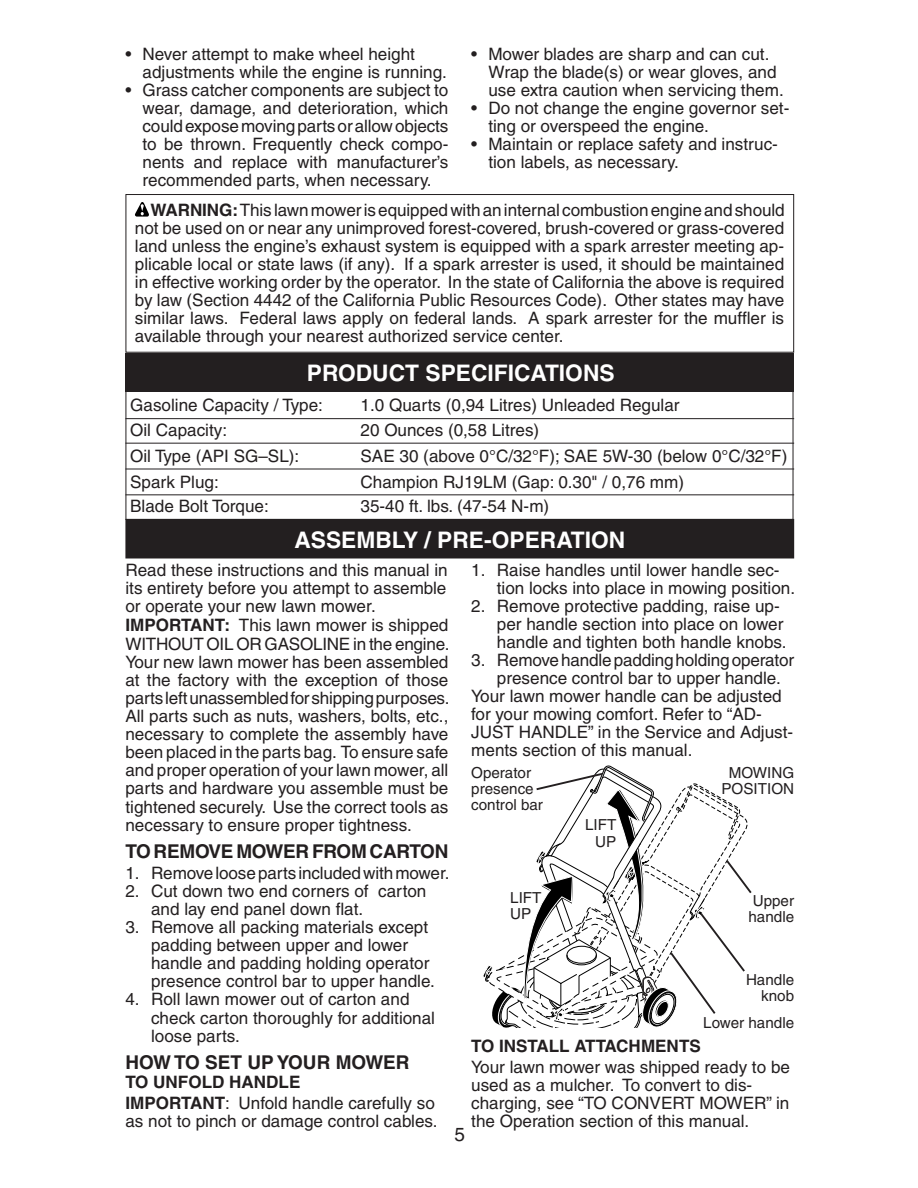
<style>
.page{position:relative;width:918px;height:1188px;background:#fff}
.page>*{position:absolute;margin:0;border:0;box-sizing:border-box;transform-origin:0 0}
.t1{font:700 22.8px "Helvetica";color:#fff}
.t2{font:700 19.05px "Helvetica";letter-spacing:-.015em;color:#231f20}
.t3{font:19.05px "Helvetica";color:#231f20}
.t4{font:17.1px/18px "Helvetica";color:#231f20}
.t5{font:700 17.1px "Helvetica";color:#231f20}
.t6{font:15.15px/16.2px "Helvetica";color:#231f20}
.s1{font-weight:700}
</style>
<div class="page">
<div style="left:126px;top:519px;width:668px;height:39px;background:#231f20"></div>
<div style="left:125px;top:390px;width:668px;height:130px;border:1px solid #231f20"></div>
<hr style="left:125px;top:418px;width:669px;height:1px;background:#231f20">
<hr style="left:125px;top:443px;width:669px;height:1px;background:#231f20">
<hr style="left:125px;top:469px;width:669px;height:1px;background:#231f20">
<hr style="left:125px;top:494px;width:669px;height:1px;background:#231f20">
<div style="left:125px;top:353px;width:669px;height:38px;background:#231f20"></div>
<div style="left:125px;top:194px;width:669px;height:159px;border:1px solid #231f20"></div>
<svg style="left:135px;top:202px;width:14px;height:15px"></svg>
<svg style="left:483px;top:766px;width:269px;height:261px"></svg>
<p class="t4" style="left:143px;top:47px;width:306px;text-indent:-17px">• Never attempt to make wheel height adjustments while the engine is running.</p>
<p class="t4" style="left:143px;top:83px;width:307px;text-align:justify;text-indent:-17px">• Grass catcher components are sub ject to wear, dam age, and de te ri o ra tion, which could expose moving parts or allow objects to be thrown. Frequently check com po - nents and replace with man u fac tur er’s recommended parts, when necessary.</p>
<p class="t4" style="left:488px;top:47px;width:297px;text-indent:-17px">• Mower blades are sharp and can cut.<br>Wrap the blade(s) or wear gloves, and use extra caution when ser vic ing them.</p>
<p class="t4" style="left:488px;top:101px;width:303px;text-indent:-17px">• Do not change the engine governor set&shy;ting or overspeed the engine.</p>
<p class="t4" style="left:488px;top:137px;width:291px;text-indent:-17px">• Maintain or replace safety and instruc&shy;tion labels, as necessary.</p>
<p class="t4" style="left:135px;top:202px;width:651px;text-align:justify;text-indent:15px"><span class="s1">WARNING:</span> This lawn mower is equipped with an internal com bus tion engine and should not be used on or near any un im proved forest-covered, brush-covered or grass-cov ered land unless the engine’s exhaust system is equipped with a spark arrester meeting ap&shy;plicable local or state laws (if any). If a spark arrester is used, it should be maintained in effective working order by the operator. In the state of California the above is required by law (Section 4442 of the California Public Resources Code). Other states may have similar laws. Federal laws apply on federal lands. A spark arrester for the muffler is available through your nearest authorized service center.</p>
<h1 class="t1" style="left:307px;top:365px;width:309px">PRODUCT SPECIFICATIONS</h1>
<p class="t4" style="left:130px;top:398px;width:194px">Gasoline Capacity / Type:</p>
<p class="t4" style="left:361px;top:398px;width:321px">1.0 Quarts (0,94 Litres) Unleaded Regular</p>
<p class="t4" style="left:130px;top:422px;width:98px">Oil Capacity:</p>
<p class="t4" style="left:361px;top:422px;width:180px">20 Ounces (0,58 Litres)</p>
<p class="t4" style="left:130px;top:448px;width:171px">Oil Type (API SG–SL):</p>
<p class="t4" style="left:361px;top:448px;width:428px">SAE 30 (above 0°C/32°F); SAE 5W-30 (below 0°C/32°F)</p>
<p class="t4" style="left:130px;top:474px;width:90px">Spark Plug:</p>
<p class="t4" style="left:361px;top:474px;width:325px">Champion RJ19LM (Gap: 0.30" / 0,76 mm)</p>
<p class="t4" style="left:130px;top:499px;width:140px">Blade Bolt Torque:</p>
<p class="t4" style="left:361px;top:499px;width:190px">35-40 ft. lbs. (47-54 N-m)</p>
<h1 class="t1" style="left:294px;top:531px;width:332px">ASSEMBLY / PRE-OPERATION</h1>
<p class="t4" style="left:125px;top:563px;width:326px">Read these instructions and this manual in its entirety before you attempt to assemble or operate your new lawn mower.<br><span class="s1">IMPORTANT:</span> This lawn mower is shipped WITHOUT OIL OR GASOLINE in the engine.<br>Your new lawn mower has been as sem bled at the factory with the exception of those parts left unassembled for shipping purposes.<br>All parts such as nuts, washers, bolts, etc., nec es sary to complete the as sem bly have been placed in the parts bag. To ensure safe and proper operation of your lawn mower, all parts and hard ware you assemble must be tightened securely. Use the correct tools as necessary to ensure proper tightness.</p>
<p class="t2" style="left:125px;top:845px;width:325px">TO REMOVE MOWER FROM CAR TON</p>
<p class="t4" style="left:125px;top:866px;width:326px">1. Remove loose parts included with mower.</p>
<p class="t4" style="left:151px;top:884px;width:277px;text-indent:-26px">2. Cut down two end corners of carton and lay end panel down flat.</p>
<p class="t4" style="left:151px;top:920px;width:285px;text-indent:-26px">3. Remove all packing materials except padding between upper and lower handle and padding holding operator presence control bar to upper handle.</p>
<p class="t4" style="left:151px;top:992px;width:286px;text-indent:-26px">4. Roll lawn mower out of carton and check carton thor ough ly for additional loose parts.</p>
<p class="t2" style="left:125px;top:1056px;width:286px">HOW TO SET UP YOUR MOW ER</p>
<p class="t4" style="left:125px;top:1074px;width:311px;line-height:20.9px"><span class="s1">TO UNFOLD HANDLE<br>IMPORTANT</span>: Unfold handle carefully so</p>
<p class="t4" style="left:125px;top:1114px;width:314px">as not to pinch or damage con trol cables.</p>
<p class="t4" style="left:497px;top:563px;width:300px;text-indent:-26px">1. Raise handles until lower handle sec&shy;tion locks into place in mowing position.</p>
<p class="t4" style="left:497px;top:599px;width:291px;text-indent:-26px">2. Remove protective padding, raise up&shy;per handle sec tion into place on lower handle and tighten both handle knobs.</p>
<p class="t4" style="left:471px;top:653px;width:324px">3. Remove handle padding holding operator</p>
<p class="t4" style="left:497px;top:671px;width:285px">pres ence control bar to upper handle.</p>
<p class="t4" style="left:471px;top:689px;width:312px">Your lawn mower handle can be adjusted</p>
<p class="t4" style="left:471px;top:707px;width:292px">for your mowing comfort. Refer to “AD-</p>
<p class="t4" style="left:471px;top:725px;width:323px">JUST HANDLE” in the Service and Adjust-</p>
<p class="t4" style="left:471px;top:743px;width:223px">ments section of this manual.</p>
<p class="t6" style="left:471px;top:766px;width:73px">Operator presence control bar</p>
<p class="t6" style="left:722px;top:766px;width:74px;text-align:center">MOWING<br>POSITION</p>
<p class="t6" style="left:585px;top:818px;width:33px;text-align:right">LIFT<br>UP</p>
<p class="t6" style="left:510px;top:891px;width:33px">LIFT<br>UP</p>
<p class="t6" style="left:749px;top:894px;width:47px">Upper handle</p>
<p class="t6" style="left:746px;top:973px;width:50px;text-align:right">Handle knob</p>
<p class="t6" style="left:703px;top:1016px;width:92px">Lower handle</p>
<p class="t5" style="left:471px;top:1040px;width:231px">TO INSTALL ATTACHMENTS</p>
<p class="t4" style="left:471px;top:1060px;width:320px">Your lawn mower was shipped ready to be used as a mulcher. To convert to dis&shy;charging, see “TO CON VERT MOW ER” in the Operation section of this man u al.</p>
<p class="t3" style="left:455px;top:1128px;width:12px">5</p>
</div>
